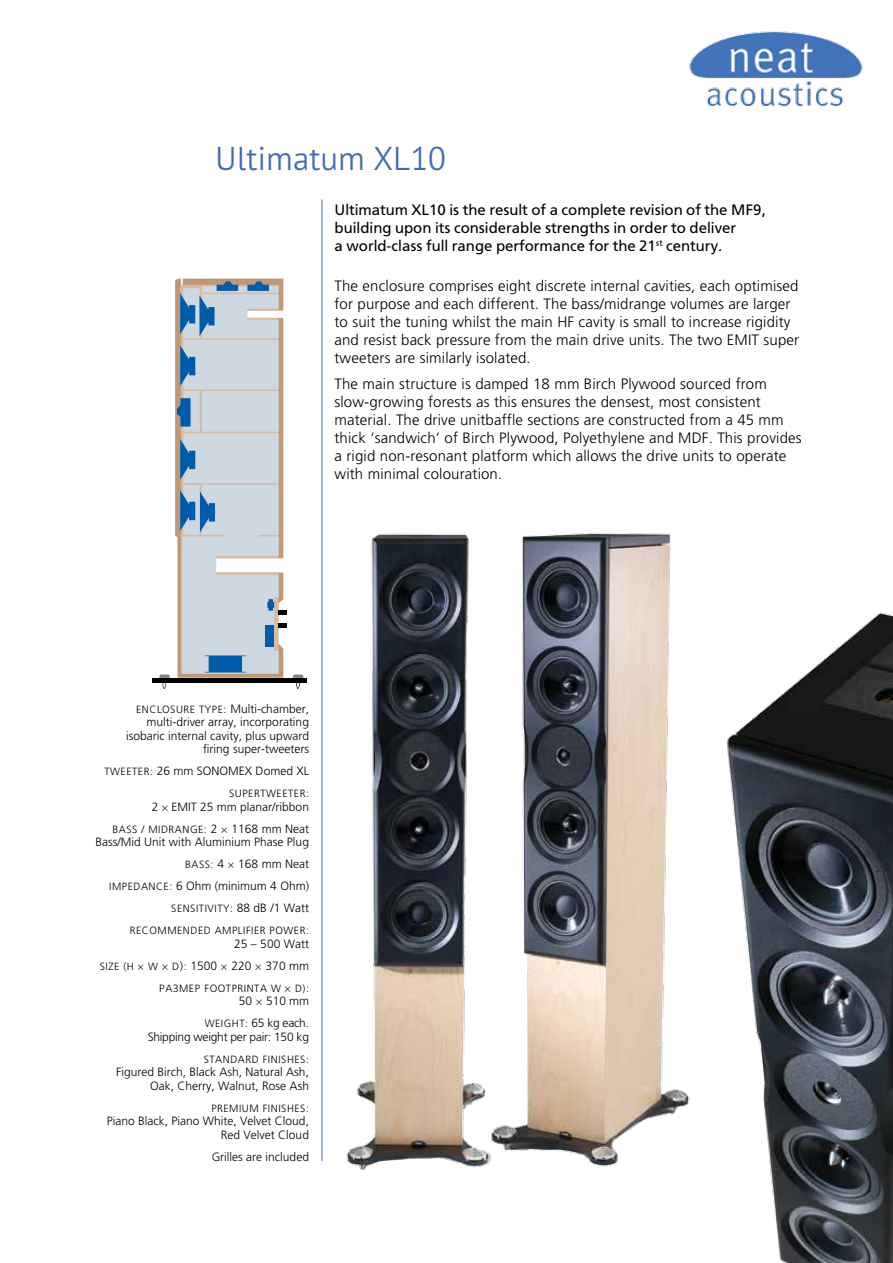
<style>
.page{position:relative;width:893px;height:1263px;background:#fff}
.page>*{position:absolute;margin:0;border:0;box-sizing:border-box;transform-origin:0 0}
.t1{font:300 33px "PT Sans Pro";color:#446cb1}
.t2{font:300 15px/18px "AG Foreigner";letter-spacing:.01em;color:#000}
.t3{font:15px/18px "Free Set";color:#000}
.t4{font:300 12px/13.5px "AG Foreigner";color:#000;text-align:right}
.t5{font:300 12px/22px "AG Foreigner";letter-spacing:-.02em;color:#000;text-align:right}
.t6{font:300 10.5px/22px "AG Foreigner";letter-spacing:.05em;color:#000;text-align:right}
.s1{font-size:12px}
.s2{font-size:10.5px}
</style>
<div class="page">
<hr style="left:322px;top:199px;width:1px;height:962px;background:#446cb1">
<img style="left:346px;top:532px;width:325px;height:638px">
<img style="left:659px;top:566px;width:234px;height:697px">
<svg style="left:159px;top:278px;width:124px;height:411px"></svg>
<div style="left:152px;top:678px;width:155px;height:5px;background:#000"></div>
<svg style="left:293px;top:674px;width:10px;height:15px"></svg>
<div style="left:279px;top:623px;width:8px;height:5px;background:#000"></div>
<div style="left:279px;top:610px;width:8px;height:5px;background:#000"></div>
<img style="left:689px;top:31px;width:174px;height:76px">
<h1 class="t1" style="left:215px;top:137px;width:232px">Ultimatum XL10</h1>
<p class="t3" style="left:334px;top:201px;width:432px">Ultimatum XL10 is the result of a complete revision of the MF9, building upon its considerable strengths in order to deliver<br>a world-class full range performance for the 21<sup>st</sup> century.</p>
<p class="t2" style="left:334px;top:277px;width:466px">The enclosure comprises eight discrete internal cavities, each optimised for purpose and each different. The bass/midrange volumes are larger to suit the tuning whilst the main HF cavity is small to increase rigidity and resist back pressure from the main drive units. The two EMIT super tweeters are similarly isolated.</p>
<p class="t2" style="left:334px;top:375px;width:469px">The main structure is damped 18 mm Birch Plywood sourced from slow-growing forests as this ensures the densest, most consistent material. The drive unitbaffle sections are constructed from a 45 mm thick ‘sandwich’ of Birch Plywood, Polyethylene and MDF. This provides a rigid non-resonant platform which allows the drive units to operate with minimal colouration.</p>
<p class="t6" style="left:136px;top:698px;width:174px">ENCLOSURE TYPE: <span class="s1">Multi-chamber,</span></p>
<p class="t4" style="left:126px;top:716px;width:184px">multi-driver array, incorporating isobaric internal cavity, plus upward firing super-tweeters</p>
<p class="t4" style="left:104px;top:765px;width:206px"><span class="s2">TWEETER:</span> 26 mm SONOMEX Domed XL</p>
<p class="t6" style="left:229px;top:783px;width:81px">SUPERTWEETER:</p>
<p class="t4" style="left:152px;top:800px;width:158px">2 EMIT 25 mm planar/ribbon</p>
<p class="t6" style="left:113px;top:818px;width:198px">BASS / MIDRANGE: <span class="s1">2 1168 mm Neat</span></p>
<p class="t4" style="left:96px;top:831px;width:215px;line-height:22px">Bass/Mid Unit with Aluminium Phase Plug<br><span class="s2">BASS:</span> 4 168 mm Neat<br><span class="s2">IMPEDANCE:</span> 6 Ohm (minimum 4 Ohm)</p>
<p class="t6" style="left:130px;top:898px;width:181px">SENSITIVITY: <span class="s1">88 dB /1 Watt<br></span>RECOMMENDED AMPLIFIER POWER:</p>
<p class="t4" style="left:234px;top:937px;width:76px">25 – 500 Watt</p>
<p class="t6" style="left:100px;top:955px;width:36px">SIZE (H</p>
<p class="t6" style="left:148px;top:955px;width:11px">W</p>
<p class="t4" style="left:172px;top:959px;width:138px"><span class="s2">D</span>)<span class="s2">:</span> 1500 220 370 mm</p>
<p class="t6" style="left:159px;top:977px;width:123px">РАЗМЕР FOOTPRINTА W</p>
<p class="t6" style="left:295px;top:977px;width:15px">D):</p>
<p class="t5" style="left:205px;top:990px;width:106px">50 510 mm<br><span class="s2">WEIGHT:</span> 65 kg each.</p>
<p class="t5" style="left:148px;top:1026px;width:163px">Shipping weight per pair: 150 kg</p>
<p class="t6" style="left:204px;top:1048px;width:107px">STANDARD FINISHES:</p>
<p class="t4" style="left:116px;top:1066px;width:194px">Figured Birch, Black Ash, Natural Ash,<br>Oak, Cherry, Walnut, Rose Ash</p>
<p class="t6" style="left:211px;top:1097px;width:99px">PREMIUM FINISHES:</p>
<p class="t4" style="left:107px;top:1115px;width:204px">Piano Black, Piano White, Velvet Cloud,<br>Red Velvet Cloud</p>
<p class="t4" style="left:212px;top:1150px;width:99px">Grilles are included</p>
</div>
